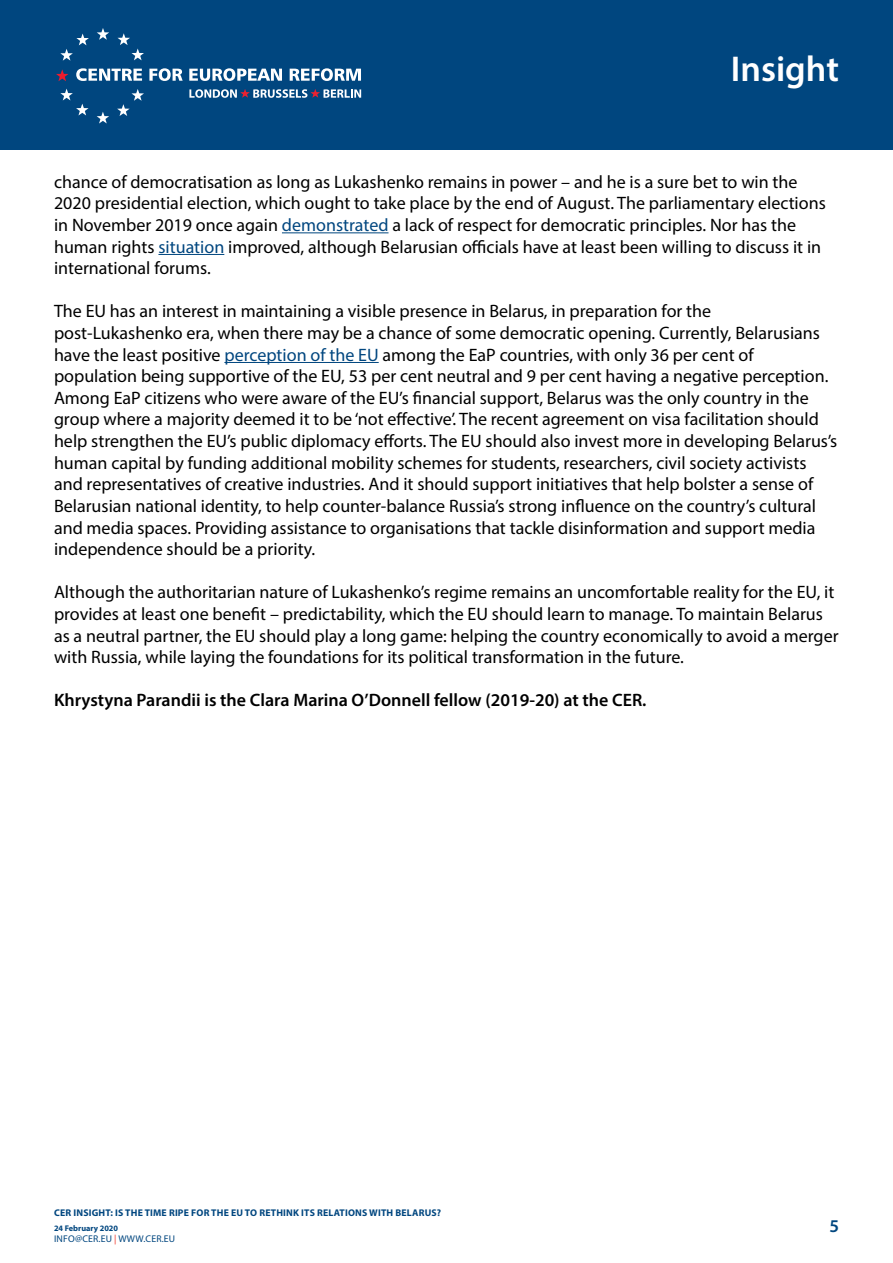
<style>
.page{position:relative;width:893px;height:1263px;background:#fff}
.page>*{position:absolute;margin:0;border:0;box-sizing:border-box;transform-origin:0 0}
.t1{font:600 36px "Myriad Pro";color:#fff}
.t2{font:18px/21.6px "Myriad Pro";color:#000}
.t3{font:600 18px "Myriad Pro";color:#000}
.t4{font:600 18px "Myriad Pro";color:#00467f}
.t5{font:700 9.75px "Myriad Pro";letter-spacing:.02em;color:#00467f}
.t6{font:9.75px "Myriad Pro";letter-spacing:.02em;color:#00467f}
.t7{font:700 8.25px "Myriad Pro";color:#00467f}
.s1{color:#00467f}
.s2{color:#ee3124}
</style>
<div class="page">
<div style="left:0;top:0;width:893px;height:150px;background:#00467f"></div>
<hr style="left:282px;top:232px;width:106px;height:1px;background:#00467f">
<hr style="left:158px;top:254px;width:66px;height:1px;background:#00467f">
<hr style="left:224px;top:362px;width:155px;height:1px;background:#00467f">
<svg style="left:97px;top:28px;width:12px;height:12px"></svg>
<svg style="left:118px;top:33px;width:26px;height:27px"></svg>
<svg style="left:117px;top:89px;width:27px;height:27px"></svg>
<svg style="left:97px;top:112px;width:12px;height:12px"></svg>
<svg style="left:60px;top:89px;width:29px;height:26px"></svg>
<svg style="left:60px;top:34px;width:29px;height:27px"></svg>
<svg style="left:56px;top:69px;width:12px;height:12px"></svg>
<svg style="left:76px;top:68px;width:66px;height:13px"></svg>
<svg style="left:149px;top:68px;width:34px;height:13px"></svg>
<svg style="left:189px;top:68px;width:93px;height:13px"></svg>
<svg style="left:290px;top:68px;width:71px;height:13px"></svg>
<svg style="left:189px;top:89px;width:172px;height:9px"></svg>
<h1 class="t1" style="left:731px;top:46px;width:110px">Insight</h1>
<p class="t2" style="left:54px;top:171px;width:773px">chance of democratisation as long as Lukashenko remains in power – and he is a sure bet to win the 2020 presidential election, which ought to take place by the end of August. The parliamentary elections in November 2019 once again <span class="s1">demonstrated</span> a lack of respect for democratic principles. Nor has the human rights <span class="s1">situation</span> improved, although Belarusian officials have at least been willing to discuss it in international forums.</p>
<p class="t2" style="left:54px;top:300px;width:785px">The EU has an interest in maintaining a visible presence in Belarus, in preparation for the post-Lukashenko era, when there may be a chance of some democratic opening. Currently, Belarusians have the least positive <span class="s1">perception of the EU</span> among the EaP countries, with only 36 per cent of population being supportive of the EU, 53 per cent neutral and 9 per cent having a negative perception.<br>Among EaP citizens who were aware of the EU’s financial support, Belarus was the only country in the group where a majority deemed it to be ‘not effective’. The recent agreement on visa facilitation should help strengthen the EU’s public diplomacy efforts. The EU should also invest more in developing Belarus’s human capital by funding additional mobility schemes for students, researchers, civil society activists and representatives of creative industries. And it should support initiatives that help bolster a sense of Belarusian national identity, to help counter-balance Russia’s strong influence on the country’s cultural and media spaces. Providing assistance to organisations that tackle disinformation and support media independence should be a priority.</p>
<p class="t2" style="left:54px;top:581px;width:786px">Although the authoritarian nature of Lukashenko’s regime remains an uncomfortable reality for the EU, it provides at least one benefit – predictability, which the EU should learn to manage. To maintain Belarus as a neutral partner, the EU should play a long game: helping the country economically to avoid a merger with Russia, while laying the foundations for its political transformation in the future.</p>
<p class="t3" style="left:54px;top:689px;width:594px">Khrystyna Parandii is the Clara Marina O’Donnell fellow (2019-20) at the CER.</p>
<p class="t5" style="left:54px;top:1207px;width:78px">CER INSIGHT: IS THE</p>
<p class="t5" style="left:145px;top:1207px;width:74px">TIME RIPE FOR THE</p>
<p class="t5" style="left:231px;top:1207px;width:35px">EUTO RETHIN</p>
<p class="t5" style="left:293px;top:1207px;width:91px">K ITS RELATIONS WITH</p>
<p class="t5" style="left:395px;top:1207px;width:30px">BELARUS</p>
<p class="t5" style="left:437px;top:1207px;width:6px">?</p>
<p class="t7" style="left:54px;top:1223px;width:66px">24 FEBRUARY 2020</p>
<p class="t6" style="left:54px;top:1233px;width:123px">info@cer.EU <span class="s2">|</span> WWW.CER.EU</p>
<p class="t4" style="left:829px;top:1215px;width:11px">5</p>
</div>
